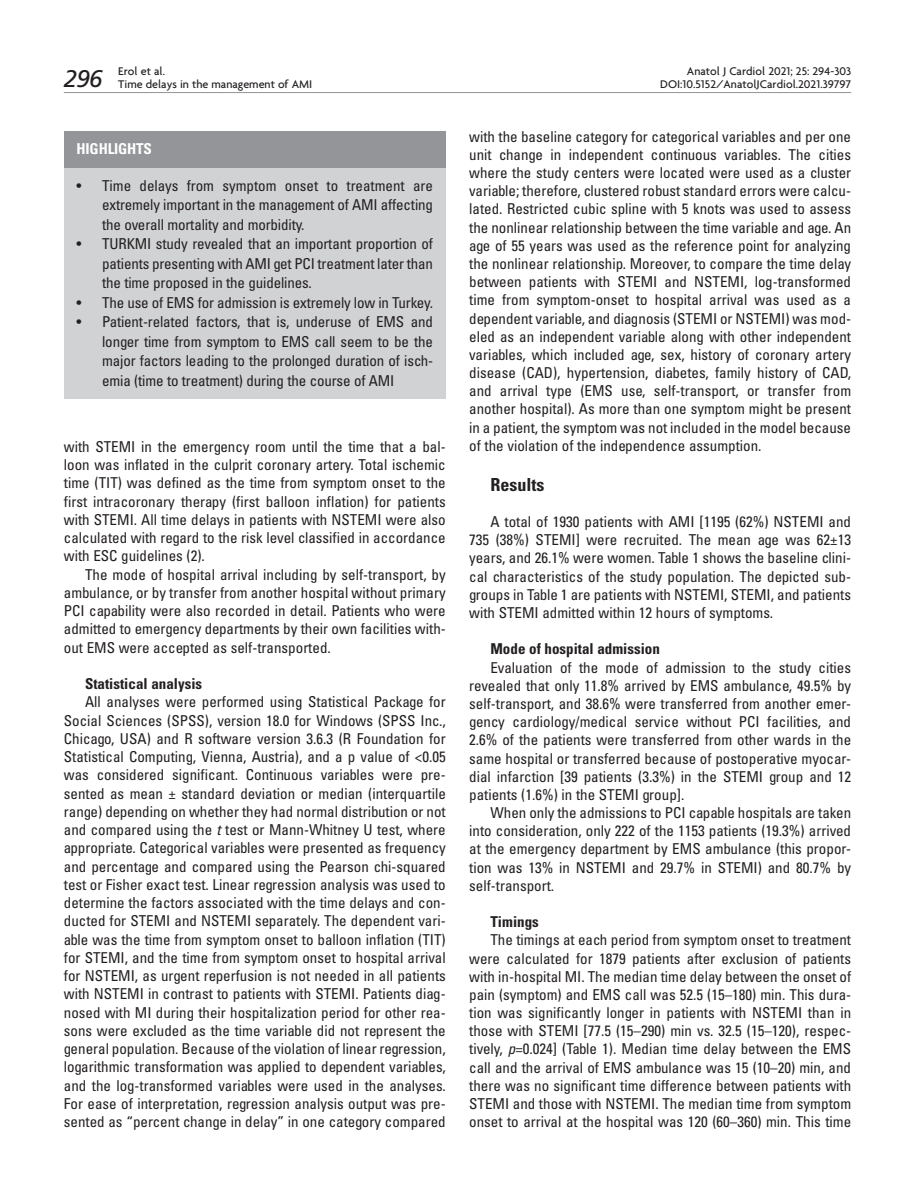
<style>
.page{position:relative;width:915px;height:1191px;background:#fff}
.page>*{position:absolute;margin:0;border:0;box-sizing:border-box;transform-origin:0 0}
.t1{font:24px "Frutiger Italic Tr";color:#231f20}
.t2{font:18px "Univers Cond Bd Tr";color:#231f20}
.t3{font:15px/18.1px "Univers Condensed Tr";color:#231f20;text-align:justify}
.t4{font:15px "Univers Cond Bd Tr";color:#231f20}
.t5{font:15px "Univers Cond Bd Tr";letter-spacing:-.01em;color:#fff}
.t6{font:500 12px "Firma";color:#231f20}
.s1{font-family:"Univers Cond Ita Tr"}
</style>
<div class="page">
<div style="left:64px;top:167px;width:381px;height:231px;background:#d1d2d4"></div>
<div style="left:64px;top:131px;width:381px;height:36px;background:#939598"></div>
<hr style="left:64px;top:92px;width:786px;height:1px;background:#939598">
<p class="t6" style="left:118px;top:64px;width:48px">Erol et al.</p>
<p class="t6" style="left:118px;top:77px;width:195px">Time delays in the management of AMI</p>
<p class="t6" style="left:686px;top:64px;width:166px">Anatol J Cardiol 2021; 25: 294-303</p>
<p class="t1" style="left:64px;top:65px;width:40px">296</p>
<p class="t6" style="left:660px;top:77px;width:192px">DOI:10.5152/AnatolJCardiol.2021.39797</p>
<p class="t5" style="left:77px;top:140px;width:77px">HIGHLIGHTS</p>
<p class="t3" style="left:102px;top:175px;width:332px;line-height:19.5px;text-indent:-26px">• Time delays from symptom onset to treatment are extremely important in the management of AMI affecting the overall mortality and morbidity.</p>
<p class="t3" style="left:102px;top:234px;width:332px;line-height:19.5px;text-indent:-26px">• TURKMI study revealed that an important proportion of patients presenting with AMI get PCI treatment later than the time proposed in the guidelines.</p>
<p class="t3" style="left:77px;top:293px;width:358px">• The use of EMS for admission is extremely low in Turkey.</p>
<p class="t3" style="left:102px;top:312px;width:332px;line-height:19.5px;text-indent:-26px">• Patient-related factors, that is, underuse of EMS and longer time from symptom to EMS call seem to be the major factors leading to the prolonged duration of isch&shy;emia (time to treatment) during the course of AMI</p>
<p class="t3" style="left:64px;top:437px;width:383px">with STEMI in the emergency room until the time that a bal&shy;loon was inflated in the culprit coronary artery. Total ischemic time (TIT) was defined as the time from symptom onset to the first intracoronary therapy (first balloon inflation) for patients with STEMI. All time delays in patients with NSTEMI were also calculated with regard to the risk level classified in accordance with ESC guidelines (2).</p>
<p class="t3" style="left:64px;top:565px;width:383px;text-indent:21px">The mode of hospital arrival including by self-transport, by ambulance, or by transfer from another hospital without primary PCI capability were also recorded in detail. Patients who were admitted to emergency departments by their own facilities with&shy;out EMS were accepted as self-transported.</p>
<p class="t4" style="left:85px;top:674px;width:118px">Statistical analysis</p>
<p class="t3" style="left:64px;top:692px;width:383px;text-indent:21px">All analyses were performed using Statistical Package for Social Sciences (SPSS), version 18.0 for Windows (SPSS Inc., Chicago, USA) and R software version 3.6.3 (R Foundation for Statistical Computing, Vienna, Austria), and a p value of &lt;0.05 was considered significant. Continuous variables were pre&shy;sented as mean ± standard deviation or median (interquartile range) depending on whether they had normal distribution or not and compared using the <span class="s1">t</span> test or Mann-Whitney U test, where appropriate. Categorical variables were presented as frequency and percentage and compared using the Pearson chi-squared test or Fisher exact test. Linear regression analysis was used to determine the factors associated with the time delays and con&shy;ducted for STEMI and NSTEMI separately. The dependent vari&shy;able was the time from symptom onset to balloon inflation (TIT) for STEMI, and the time from symptom onset to hospital arrival for NSTEMI, as urgent reperfusion is not needed in all patients with NSTEMI in contrast to patients with STEMI. Patients diag&shy;nosed with MI during their hospitalization period for other rea&shy;sons were excluded as the time variable did not represent the general population. Because of the violation of linear regression, logarithmic transformation was applied to dependent variables, and the log-transformed variables were used in the analyses.<br>For ease of interpretation, regression analysis output was pre&shy;sented as “percent change in delay” in one category compared</p>
<p class="t3" style="left:469px;top:127px;width:383px">with the baseline category for categorical variables and per one unit change in independent continuous variables. The cities where the study centers were located were used as a cluster variable; therefore, clustered robust standard errors were calcu&shy;lated. Restricted cubic spline with 5 knots was used to assess the nonlinear relationship between the time variable and age. An age of 55 years was used as the reference point for analyzing the nonlinear relationship. Moreover, to compare the time delay between patients with STEMI and NSTEMI, log-transformed time from symptom-onset to hospital arrival was used as a dependent variable, and diagnosis (STEMI or NSTEMI) was mod&shy;eled as an independent variable along with other independent variables, which included age, sex, history of coronary artery disease (CAD), hypertension, diabetes, family history of CAD, and arrival type (EMS use, self-transport, or transfer from another hospital). As more than one symptom might be present in a patient, the symptom was not included in the model because of the violation of the independence assumption.</p>
<p class="t2" style="left:490px;top:473px;width:55px">Results</p>
<p class="t3" style="left:469px;top:512px;width:383px;text-indent:21px">A total of 1930 patients with AMI [1195 (62%) NSTEMI and 735 (38%) STEMI] were recruited. The mean age was 62±13 years, and 26.1% were women. Table 1 shows the baseline clini&shy;cal characteristics of the study population. The depicted sub&shy;groups in Table 1 are patients with NSTEMI, STEMI, and patients with STEMI admitted within 12 hours of symptoms.</p>
<p class="t4" style="left:490px;top:640px;width:171px">Mode of hospital admission</p>
<p class="t3" style="left:469px;top:658px;width:383px;text-indent:21px">Evaluation of the mode of admission to the study cities revealed that only 11.8% arrived by EMS ambulance, 49.5% by self-transport, and 38.6% were transferred from another emer&shy;gency cardiology/medical service without PCI facilities, and 2.6% of the patients were transferred from other wards in the same hospital or transferred because of postoperative myocar&shy;dial infarction [39 patients (3.3%) in the STEMI group and 12 patients (1.6%) in the STEMI group].</p>
<p class="t3" style="left:469px;top:803px;width:383px;text-indent:21px">When only the admissions to PCI capable hospitals are taken into consideration, only 222 of the 1153 patients (19.3%) arrived at the emergency department by EMS ambulance (this propor&shy;tion was 13% in NSTEMI and 29.7% in STEMI) and 80.7% by self-transport.</p>
<p class="t4" style="left:490px;top:912px;width:50px">Timings</p>
<p class="t3" style="left:469px;top:930px;width:383px;text-indent:21px">The timings at each period from symptom onset to treatment were calculated for 1879 patients after exclusion of patients with in-hospital MI. The median time delay between the onset of pain (symptom) and EMS call was 52.5 (15–180) min. This dura&shy;tion was significantly longer in patients with NSTEMI than in those with STEMI [77.5 (15–290) min vs. 32.5 (15–120), respec&shy;tively, <span class="s1">p</span>=0.024] (Table 1). Median time delay between the EMS call and the arrival of EMS ambulance was 15 (10–20) min, and there was no significant time difference between patients with STEMI and those with NSTEMI. The median time from symptom onset to arrival at the hospital was 120 (60–360) min. This time</p>
</div>
